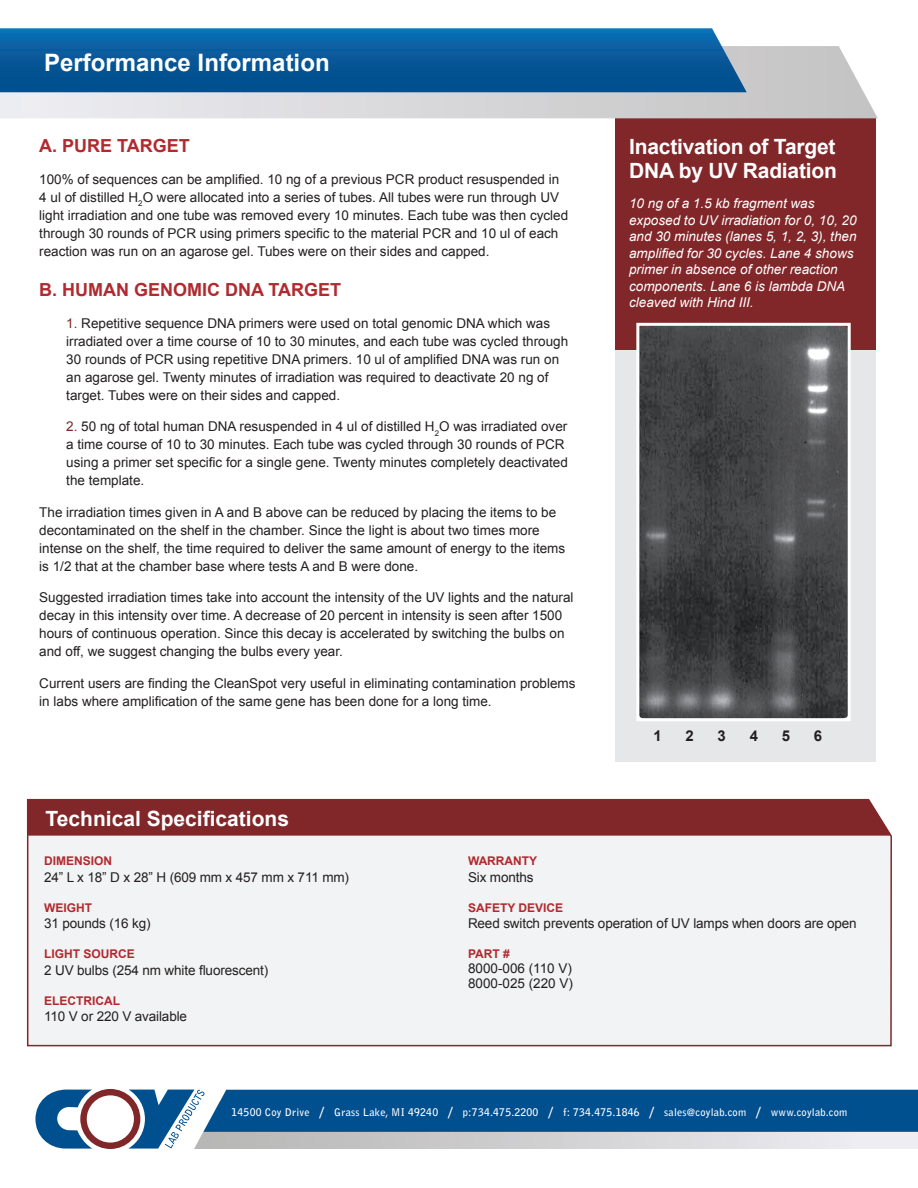
<style>
.page{position:relative;width:918px;height:1188px;background:#fff}
.page>*{position:absolute;margin:0;border:0;box-sizing:border-box;transform-origin:0 0}
.t1{font:700 24px "Arial";color:#fff}
.t2{font:700 21px/24px "Arial";letter-spacing:-.01em;color:#fff}
.t3{font:700 18px "Arial";color:#b02a2f}
.t4{font:700 15px "Arial";color:#231f20}
.t5{font:13.5px/18px "Arial";color:#231f20}
.t6{font:italic 13.5px/16.5px "Arial";color:#fff}
.t7{font:700 12px "Arial";color:#b02a2f}
.t8{font:700 10.5px "Bell Gothic";letter-spacing:.02em;color:#fff}
.s1{color:#822729}
.s2{font-weight:300;font-size:16.5px}
</style>
<div class="page">
<svg style="left:35px;top:1089px;width:883px;height:60px;background:#5080a9"></svg>
<div style="left:26px;top:798px;width:866px;height:249px;background:#f2f3f4"></div>
<div style="left:615px;top:118px;width:261px;height:643px;background:#e6e7e9"></div>
<div style="left:615px;top:118px;width:261px;height:232px;background:#822729"></div>
<img style="left:640px;top:327px;width:207px;height:390px">
<div style="left:636px;top:323px;width:215px;height:398px;border:3px solid #fff"></div>
<svg style="left:0;top:46px;width:878px;height:72px;background:#d5d5d8"></svg>
<div style="left:28px;top:799px;width:863px;height:37px;background:#822729"></div>
<svg style="left:0;top:28px;width:747px;height:64px;background:#0c5e9e"></svg>
<h1 class="t1" style="left:44px;top:47px;width:287px">Performance Information</h1>
<h3 class="t3" style="left:39px;top:134px;width:152px">A. PURE TARGET</h3>
<p class="t5" style="left:39px;top:170px;width:530px">100% of sequences can be amplified. 10 ng of a previous PCR product resuspended in 4 ul of distilled H<sub>2</sub>O were allocated into a series of tubes. All tubes were run through UV light irradiation and one tube was removed every 10 minutes. Each tube was then cycled through 30 rounds of PCR using primers specific to the material PCR and 10 ul of each reaction was run on an agarose gel. Tubes were on their sides and capped.</p>
<h3 class="t3" style="left:39px;top:278px;width:303px">B. HUMAN GENOMIC DNA TARGET</h3>
<p class="t5" style="left:66px;top:314px;width:503px"><span class="s1">1.</span> Repetitive sequence DNA primers were used on total genomic DNA which was irradiated over a time course of 10 to 30 minutes, and each tube was cycled through 30 rounds of PCR using repetitive DNA primers. 10 ul of amplified DNA was run on an agarose gel. Twenty minutes of irradiation was required to deactivate 20 ng of target. Tubes were on their sides and capped.</p>
<p class="t5" style="left:66px;top:418px;width:503px"><span class="s1">2.</span> 50 ng of total human DNA resuspended in 4 ul of distilled H<sub>2</sub>O was irradiated over a time course of 10 to 30 minutes. Each tube was cycled through 30 rounds of PCR using a primer set specific for a single gene. Twenty minutes completely deactivated the template.</p>
<p class="t5" style="left:39px;top:503px;width:528px">The irradiation times given in A and B above can be reduced by placing the items to be decontaminated on the shelf in the chamber. Since the light is about two times more intense on the shelf, the time required to deliver the same amount of energy to the items is 1/2 that at the chamber base where tests A and B were done.</p>
<p class="t5" style="left:39px;top:589px;width:536px">Suggested irradiation times take into account the intensity of the UV lights and the natural decay in this intensity over time. A decrease of 20 percent in intensity is seen after 1500 hours of continuous operation. Since this decay is accelerated by switching the bulbs on and off, we suggest changing the bulbs every year.</p>
<p class="t5" style="left:39px;top:674px;width:538px">Current users are finding the CleanSpot very useful in eliminating contamination problems in labs where amplification of the same gene has been done for a long time.</p>
<h2 class="t2" style="left:46px;top:807px;width:245px">Technical Specifications</h2>
<h2 class="t2" style="left:629px;top:136px;width:209px">Inactivation of Target<br>DNA by UV Radiation</h2>
<p class="t6" style="left:629px;top:196px;width:229px">10 ng of a 1.5 kb fragment was exposed to UV irradiation for 0, 10, 20 and 30 minutes (lanes 5, 1, 2, 3), then amplified for 30 cycles. Lane 4 shows primer in absence of other reaction components. Lane 6 is lambda DNA cleaved with Hind III.</p>
<p class="t4" style="left:653px;top:726px;width:10px">1</p>
<p class="t4" style="left:685px;top:726px;width:10px">2</p>
<p class="t4" style="left:718px;top:726px;width:10px">3</p>
<p class="t4" style="left:750px;top:726px;width:10px">4</p>
<p class="t4" style="left:782px;top:726px;width:10px">5</p>
<p class="t4" style="left:814px;top:726px;width:10px">6</p>
<p class="t7" style="left:44px;top:853px;width:60px">Dimension</p>
<p class="t5" style="left:44px;top:868px;width:306px">24” L x 18” D x 28” H (609 mm x 457 mm x 711 mm)</p>
<p class="t7" style="left:44px;top:899px;width:46px">Weight</p>
<p class="t5" style="left:44px;top:914px;width:108px">31 pounds (16 kg)</p>
<p class="t7" style="left:44px;top:946px;width:57px">Light Sourc</p>
<p class="t7" style="left:127px;top:946px;width:10px">e</p>
<p class="t5" style="left:44px;top:961px;width:226px">2 UV bulbs (254 nm white fluorescent)</p>
<p class="t7" style="left:44px;top:992px;width:33px">Electr</p>
<p class="t7" style="left:92px;top:992px;width:29px">ical</p>
<p class="t5" style="left:44px;top:1007px;width:144px">110 V or 220 V available</p>
<p class="t7" style="left:468px;top:853px;width:21px">Warranty</p>
<p class="t5" style="left:468px;top:868px;width:67px">Six months</p>
<p class="t7" style="left:468px;top:899px;width:97px">Safety Devic e</p>
<p class="t5" style="left:468px;top:914px;width:390px">Reed switch prevents operation of UV lamps when doors are open</p>
<p class="t7" style="left:468px;top:946px;width:17px">Part</p>
<p class="t7" style="left:503px;top:946px;width:8px">#</p>
<p class="t5" style="left:468px;top:961px;width:107px;line-height:15px">8000-006 (110 V)<br>8000-025 (220 V)</p>
<p class="t8" style="left:232px;top:1106px;width:617px">14500 Coy Drive <span class="s2">/</span> Grass Lake, MI 49240 <span class="s2">/</span> p:734.475.2200 <span class="s2">/</span> f: 734.475.1846 <span class="s2">/</span> sales@coylab.com <span class="s2">/</span> www.coylab.com</p>
</div>
